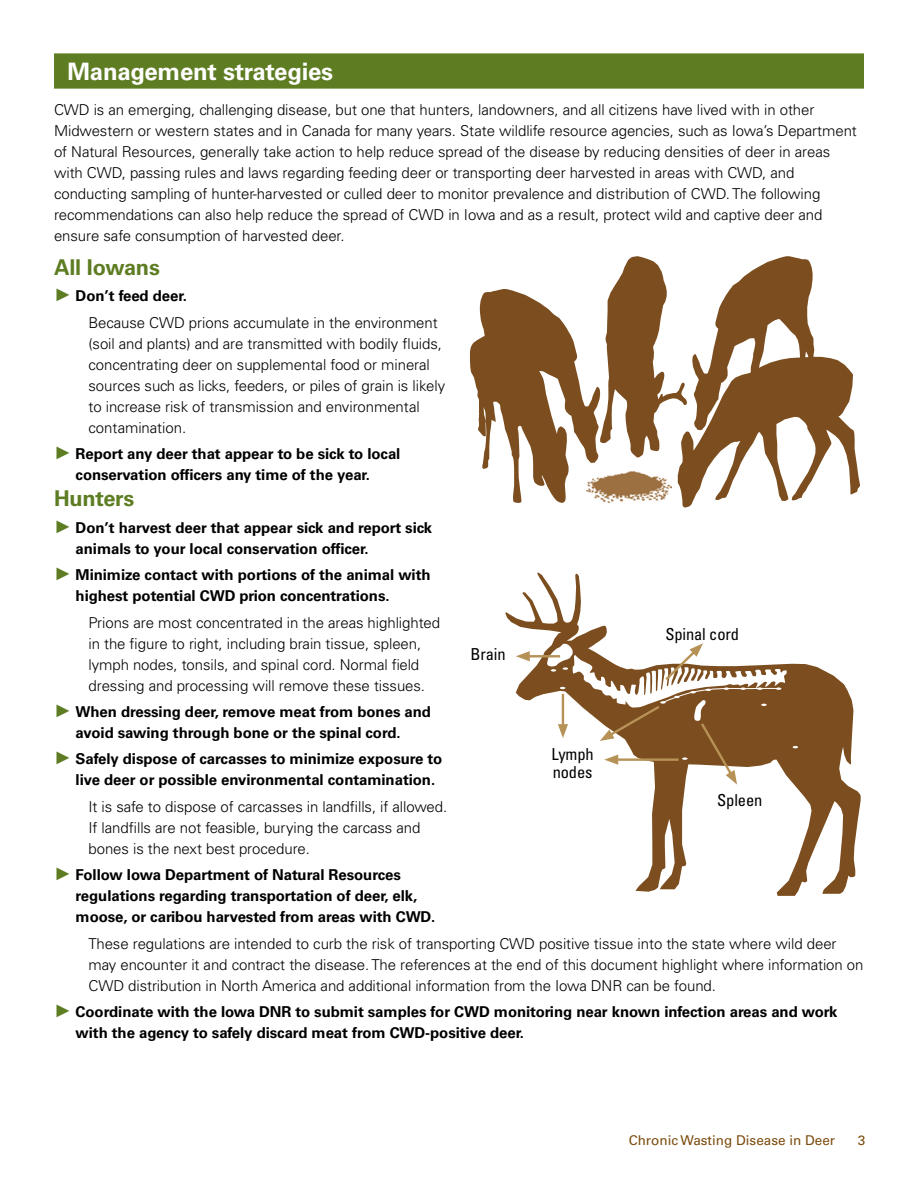
<style>
.page{position:relative;width:918px;height:1188px;background:#fff}
.page>*{position:absolute;margin:0;border:0;box-sizing:border-box;transform-origin:0 0}
.Header_1_white_text{font:700 24px "Univers LT Std";letter-spacing:-.01em;color:#fff}
.Header_2{font:700 21.75px "Univers LT Std";letter-spacing:-.01em;color:#5e7d23}
.t1{font:condensed 16.5px/18px "Univers LT Std";letter-spacing:-.01em;color:#000}
.Body_copy_inset_text{font:300 15px/21px "Univers LT Std";letter-spacing:-.005em;color:#000}
.t2{font:700 15px/21px "Univers LT Std";letter-spacing:-.005em;color:#000}
.Body_copy{font:300 15px/21px "Univers LT Std";letter-spacing:-.005em;color:#000}
.t3{font:13.5px "Univers LT Std";color:#7c4c0f}
.s1{font-family:"Arial";font-size:18px;color:#5e7d23}
</style>
<div class="page">
<svg style="left:505px;top:573px;width:356px;height:323px"></svg>
<svg style="left:470px;top:256px;width:390px;height:251px"></svg>
<img style="left:587px;top:472px;width:85px;height:31px">
<hr style="left:525px;top:655px;width:35px;height:2px;background:#b79257">
<svg style="left:516px;top:651px;width:14px;height:10px"></svg>
<svg style="left:547px;top:643px;width:240px;height:142px"></svg>
<div style="left:54px;top:53px;width:810px;height:36px;background:#5e7d23"></div>
<h2 class="Header_1_white_text" style="left:67px;top:58px;width:267px">Management strategies</h2>
<p class="Body_copy" style="left:54px;top:99px;width:804px">CWD is an emerging, challenging disease, but one that hunters, landowners, and all citizens have lived with in other Midwestern or western states and in Canada for many years. State wildlife resource agencies, such as Iowa’s Department of Natural Resources, generally take action to help reduce spread of the disease by reducing densities of deer in areas with CWD, passing rules and laws regarding feeding deer or transporting deer harvested in areas with CWD, and conducting sampling of hunter-harvested or culled deer to monitor prevalence and distribution of CWD. The following recommendations can also help reduce the spread of CWD in Iowa and as a result, protect wild and captive deer and ensure safe consumption of harvested deer.</p>
<h3 class="Header_2" style="left:54px;top:254px;width:107px">All Iowans</h3>
<p class="t2" style="left:54px;top:286px;width:134px"><span class="s1">►</span> Don’t feed deer.</p>
<p class="Body_copy_inset_text" style="left:88px;top:312px;width:358px">Because CWD prions accumulate in the environment (soil and plants) and are transmitted with bodily fluids, concentrating deer on supplemental food or mineral sources such as licks, feeders, or piles of grain is likely to increase risk of transmission and environmental contamination.</p>
<p class="t2" style="left:54px;top:443px;width:348px;text-align:center"><span class="s1">►</span> Report any deer that appear to be sick to local conservation officers any time of the year.</p>
<h3 class="Header_2" style="left:54px;top:486px;width:82px">Hunters</h3>
<p class="t2" style="left:76px;top:517px;width:358px;text-indent:-22px"><span class="s1">►</span> Don’t harvest deer that appear sick and report sick animals to your local conservation officer.</p>
<p class="t2" style="left:76px;top:565px;width:357px;text-indent:-22px"><span class="s1">►</span> Minimize contact with portions of the animal with highest potential CWD prion concentrations.</p>
<p class="Body_copy_inset_text" style="left:88px;top:612px;width:353px">Prions are most concentrated in the areas highlighted in the figure to right, including brain tissue, spleen, lymph nodes, tonsils, and spinal cord. Normal field dressing and processing will remove these tissues.</p>
<p class="t2" style="left:54px;top:701px;width:379px;text-align:center"><span class="s1">►</span> When dressing deer, remove meat from bones and avoid sawing through bone or the spinal cord.</p>
<p class="t2" style="left:76px;top:749px;width:368px;text-indent:-22px"><span class="s1">►</span> Safely dispose of carcasses to minimize exposure to live deer or possible environmental contamination.</p>
<p class="Body_copy_inset_text" style="left:88px;top:796px;width:360px">It is safe to dispose of carcasses in landfills, if allowed.<br>If landfills are not feasible, burying the carcass and bones is the next best procedure.</p>
<p class="t2" style="left:76px;top:865px;width:361px;text-indent:-22px"><span class="s1">►</span> Follow Iowa Department of Natural Resources regulations regarding transportation of deer, elk, moose, or caribou harvested from areas with CWD.</p>
<p class="Body_copy_inset_text" style="left:88px;top:933px;width:777px">These regulations are intended to curb the risk of transporting CWD positive tissue into the state where wild deer may encounter it and contract the disease. The references at the end of this document highlight where information on<br>CWD distribution in North America and additional information from the Iowa DNR can be found.</p>
<p class="t2" style="left:76px;top:1001px;width:763px;text-indent:-22px"><span class="s1">►</span> Coordinate with the Iowa DNR to submit samples for CWD monitoring near known infection areas and work with the agency to safely discard meat from CWD-positive deer.</p>
<p class="t1" style="left:666px;top:625px;width:75px">Spinal cord</p>
<p class="t1" style="left:471px;top:644px;width:37px">Brain</p>
<p class="t1" style="left:552px;top:744px;width:44px">Lymph nodes</p>
<p class="t1" style="left:717px;top:790px;width:47px">Spleen</p>
<p class="t3" style="left:629px;top:1132px;width:208px">Chronic Wasting Disease in Deer</p>
<p class="t3" style="left:858px;top:1132px;width:9px">3</p>
</div>
